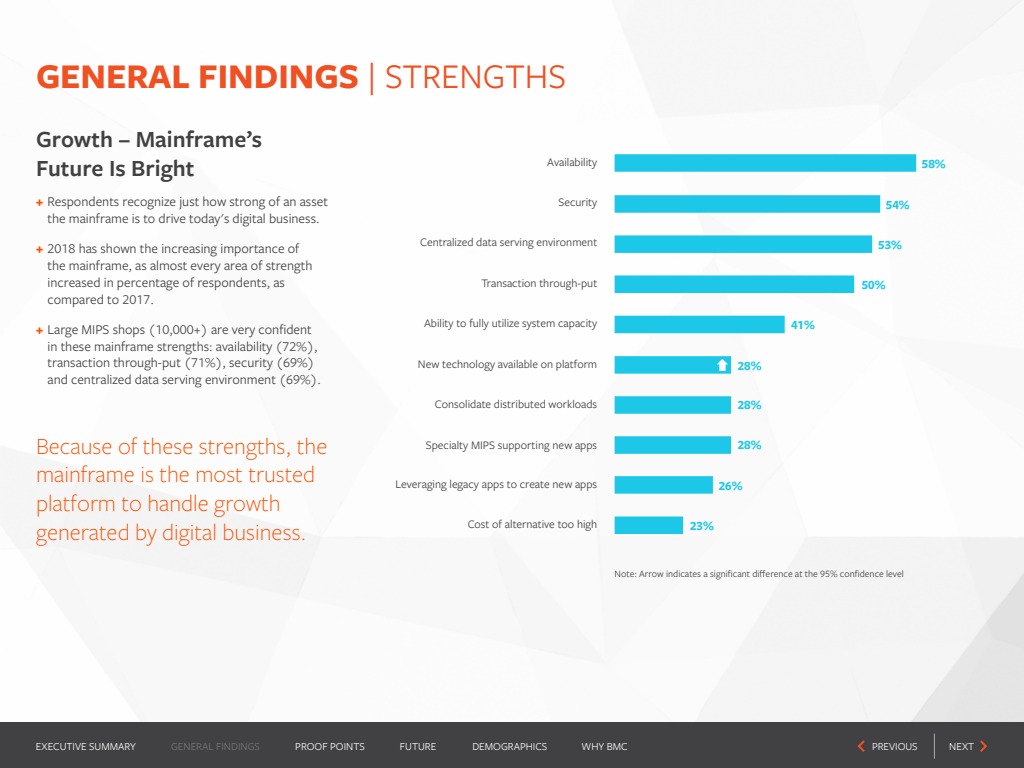
<style>
.page{position:relative;width:1024px;height:768px;background:#fff}
.page>*{position:absolute;margin:0;border:0;box-sizing:border-box;transform-origin:0 0}
.t1{font:700 36px "Freight Sans Pro";color:#f05123}
.t2{font:300 24px/28.8px "Freight Sans Pro";color:#fe5000}
.t3{font:600 24px/28.8px "Freight Sans Pro";color:#414042}
.t4{font:14px/16.8px "Freight Sans Pro";color:#414042}
.t5{font:700 13px "Freight Sans Pro";color:#1dc7e8}
.t6{font:12px "Freight Sans Pro";color:#414042}
.t7{font:11px "Freight Sans Pro";color:#fff}
.t8{font:11px "Freight Sans Pro";color:#75777a}
.t9{font:10px "Freight Sans Pro";color:#414042}
.s1{font-weight:400}
.s2{font-weight:700;color:#fe5000}
</style>
<div class="page">
<div style="left:615px;top:356px;width:116px;height:18px;background:#1cc7e8"></div>
<div style="left:615px;top:476px;width:98px;height:18px;background:#1cc7e8"></div>
<div style="left:615px;top:316px;width:170px;height:17px;background:#1cc7e8"></div>
<div style="left:615px;top:396px;width:116px;height:18px;background:#1cc7e8"></div>
<div style="left:615px;top:436px;width:116px;height:18px;background:#1cc7e8"></div>
<div style="left:615px;top:195px;width:265px;height:18px;background:#1cc7e8"></div>
<div style="left:615px;top:154px;width:301px;height:18px;background:#1cc7e8"></div>
<div style="left:615px;top:235px;width:257px;height:18px;background:#1cc7e8"></div>
<div style="left:615px;top:275px;width:239px;height:18px;background:#1cc7e8"></div>
<div style="left:615px;top:517px;width:68px;height:17px;background:#1cc7e8"></div>
<svg style="left:717px;top:359px;width:11px;height:12px"></svg>
<div style="left:0;top:722px;width:1024px;height:46px;background:#414042"></div>
<svg style="left:934px;top:734px;width:1px;height:25px"></svg>
<svg style="left:980px;top:740px;width:7px;height:12px"></svg>
<svg style="left:857px;top:740px;width:8px;height:12px"></svg>
<h1 class="t1" style="left:36px;top:51px;width:532px">GENERAL FINDINGS <span class="s1">| STRENGTHS</span></h1>
<h2 class="t3" style="left:36px;top:124px;width:228px">Growth – Mainframe’s<br>Future Is Bright</h2>
<p class="t4" style="left:36px;top:192px;width:294px;text-align:center"><span class="s2">+</span> Respondents recognize just how strong of an asset the mainframe is to drive today's digital business.</p>
<p class="t4" style="left:48px;top:240px;width:266px;text-indent:-12px"><span class="s2">+</span> 2018 has shown the increasing importance of the mainframe, as almost every area of strength increased in percentage of respondents, as compared to 2017.</p>
<p class="t4" style="left:48px;top:320px;width:275px;text-indent:-12px"><span class="s2">+</span> Large MIPS shops (10,000+) are very confident in these mainframe strengths: availability (72%), transaction through-put (71%), security (69%) and centralized data serving environment (69%).</p>
<p class="t6" style="left:547px;top:154px;width:52px">Availability</p>
<p class="t6" style="left:558px;top:194px;width:40px">Security</p>
<p class="t6" style="left:420px;top:235px;width:179px">Centralized data serving environment</p>
<p class="t6" style="left:481px;top:275px;width:117px">Transaction through-put</p>
<p class="t6" style="left:424px;top:315px;width:175px">Ability to fully utilize system capacity</p>
<p class="t6" style="left:418px;top:356px;width:181px">New technology available on platform</p>
<p class="t6" style="left:435px;top:396px;width:164px">Consolidate distributed workloads</p>
<p class="t6" style="left:426px;top:437px;width:173px">Specialty MIPS supporting new apps</p>
<p class="t6" style="left:396px;top:476px;width:203px">Leveraging legacy apps to create new apps</p>
<p class="t6" style="left:468px;top:516px;width:131px">Cost of alternative too high</p>
<h2 class="t2" style="left:36px;top:430px;width:293px">Because of these strengths, the mainframe is the most trusted platform to handle growth generated by digital business.</h2>
<p class="t5" style="left:738px;top:356px;width:25px">28%</p>
<p class="t5" style="left:738px;top:396px;width:25px">28%</p>
<p class="t5" style="left:738px;top:436px;width:25px">28%</p>
<p class="t5" style="left:719px;top:477px;width:25px">26%</p>
<p class="t5" style="left:690px;top:517px;width:25px">23%</p>
<p class="t5" style="left:791px;top:316px;width:25px">41%</p>
<p class="t5" style="left:922px;top:155px;width:25px">58%</p>
<p class="t5" style="left:886px;top:196px;width:25px">54%</p>
<p class="t5" style="left:878px;top:236px;width:25px">53%</p>
<p class="t5" style="left:862px;top:276px;width:25px">50%</p>
<p class="t9" style="left:615px;top:567px;width:291px">Note: Arrow indicates a significant difference at the 95% confidence level</p>
<p class="t7" style="left:36px;top:739px;width:101px">EXECUTIVE SUMMARY</p>
<p class="t8" style="left:171px;top:739px;width:90px">GENERAL FINDINGS</p>
<p class="t7" style="left:295px;top:739px;width:71px">PROOF POINTS</p>
<p class="t7" style="left:400px;top:739px;width:38px">FUTURE</p>
<p class="t7" style="left:472px;top:739px;width:76px">DEMOGRAPHICS</p>
<p class="t7" style="left:582px;top:739px;width:48px">WHY BMC</p>
<p class="t7" style="left:872px;top:739px;width:47px">PREVIOUS</p>
<p class="t7" style="left:949px;top:739px;width:26px">NEXT</p>
</div>
